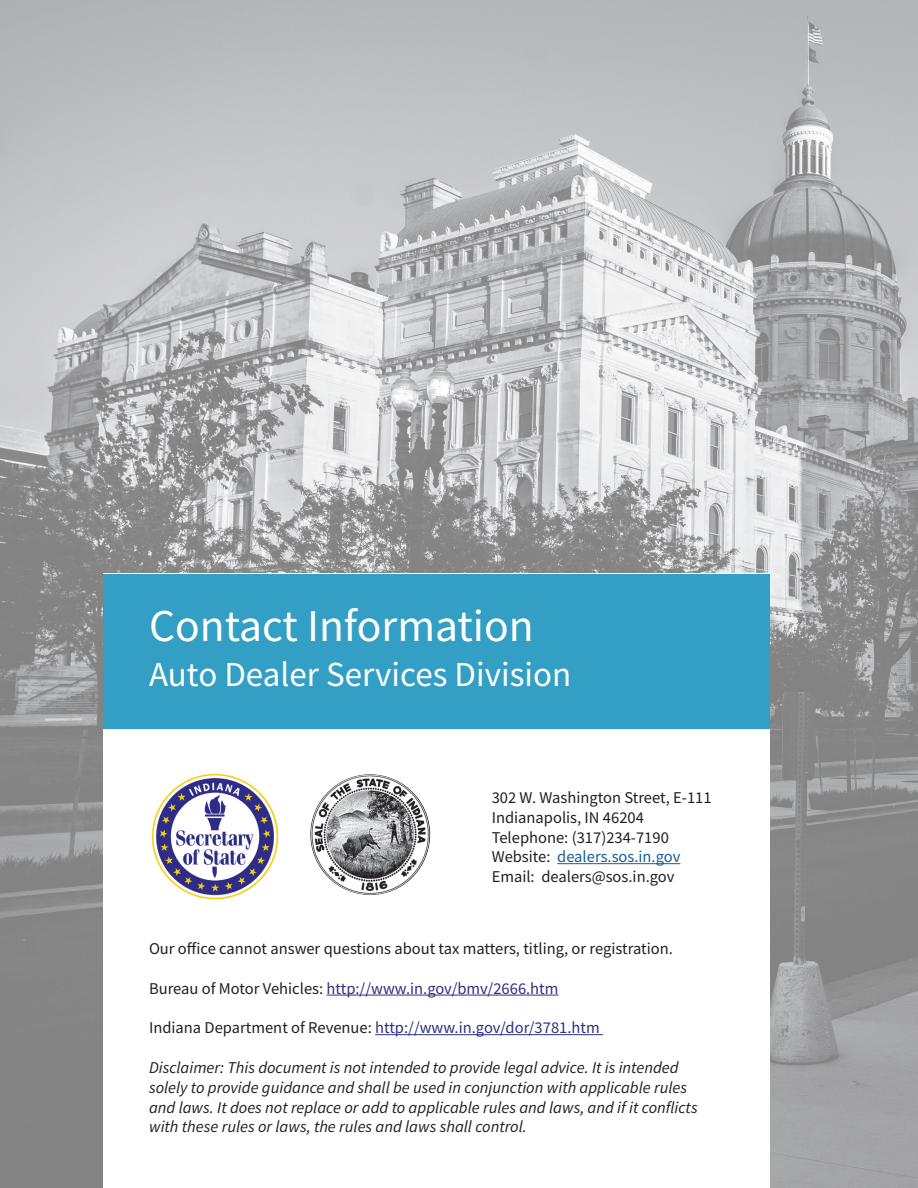
<style>
.page{position:relative;width:918px;height:1188px;background:#fff}
.page>*{position:absolute;margin:0;border:0;box-sizing:border-box;transform-origin:0 0}
.t1{font:45.6px "Source Sans Pro";color:#fff}
.t2{font:35.1px "Source Sans Pro";color:#fff}
.t3{font:italic 16.5px/19.8px "Source Sans Pro";color:#231f20}
.t4{font:16.5px "Source Sans Pro";color:#231f20}
.t5{font:16.5px "Source Sans Pro";color:#2d3180}
.t6{font:16.5px "Source Sans Pro";color:#175d9e}
.s1{color:#231f20}
</style>
<div class="page">
<img style="left:0;top:0;width:918px;height:1188px">
<div style="left:103px;top:574px;width:667px;height:614px;background:#fff"></div>
<div style="left:103px;top:574px;width:667px;height:155px;background:#349fc4"></div>
<img style="left:151px;top:773px;width:128px;height:127px">
<img style="left:321px;top:774px;width:48px;height:26px">
<hr style="left:557px;top:863px;width:123px;height:1px;background:#175d9e">
<hr style="left:327px;top:995px;width:232px;height:1px;background:#2d3180">
<hr style="left:375px;top:1034px;width:228px;height:1px;background:#2d3180">
<p class="t1" style="left:149px;top:597px;width:386px">Contact Information</p>
<p class="t2" style="left:149px;top:652px;width:424px">Auto Dealer Services Division</p>
<p class="t4" style="left:492px;top:787px;width:221px">302 W. Washington Street, E-111</p>
<p class="t4" style="left:492px;top:807px;width:154px">Indianapolis, IN 46204</p>
<p class="t4" style="left:492px;top:827px;width:179px">Telephone: (317)234-7190</p>
<p class="t6" style="left:492px;top:846px;width:190px"><span class="s1">Website:</span> dealers.sos.in.gov</p>
<p class="t4" style="left:492px;top:866px;width:184px">Email: dealers@sos.in.gov</p>
<p class="t4" style="left:149px;top:938px;width:525px">Our office cannot answer questions about tax matters, titling, or registration.</p>
<p class="t5" style="left:149px;top:978px;width:411px"><span class="s1">Bureau of Motor Vehicles:</span> http://www.in.gov/bmv/2666.htm</p>
<p class="t5" style="left:149px;top:1017px;width:452px"><span class="s1">Indiana Department of Revenue:</span> http://www.in.gov/dor/3781.htm</p>
<p class="t3" style="left:149px;top:1058px;width:550px">Disclaimer: This document is not intended to provide legal advice. It is intended solely to provide guidance and shall be used in conjunction with applicable rules and laws. It does not replace or add to applicable rules and laws, and if it conflicts with these rules or laws, the rules and laws shall control.</p>
</div>
